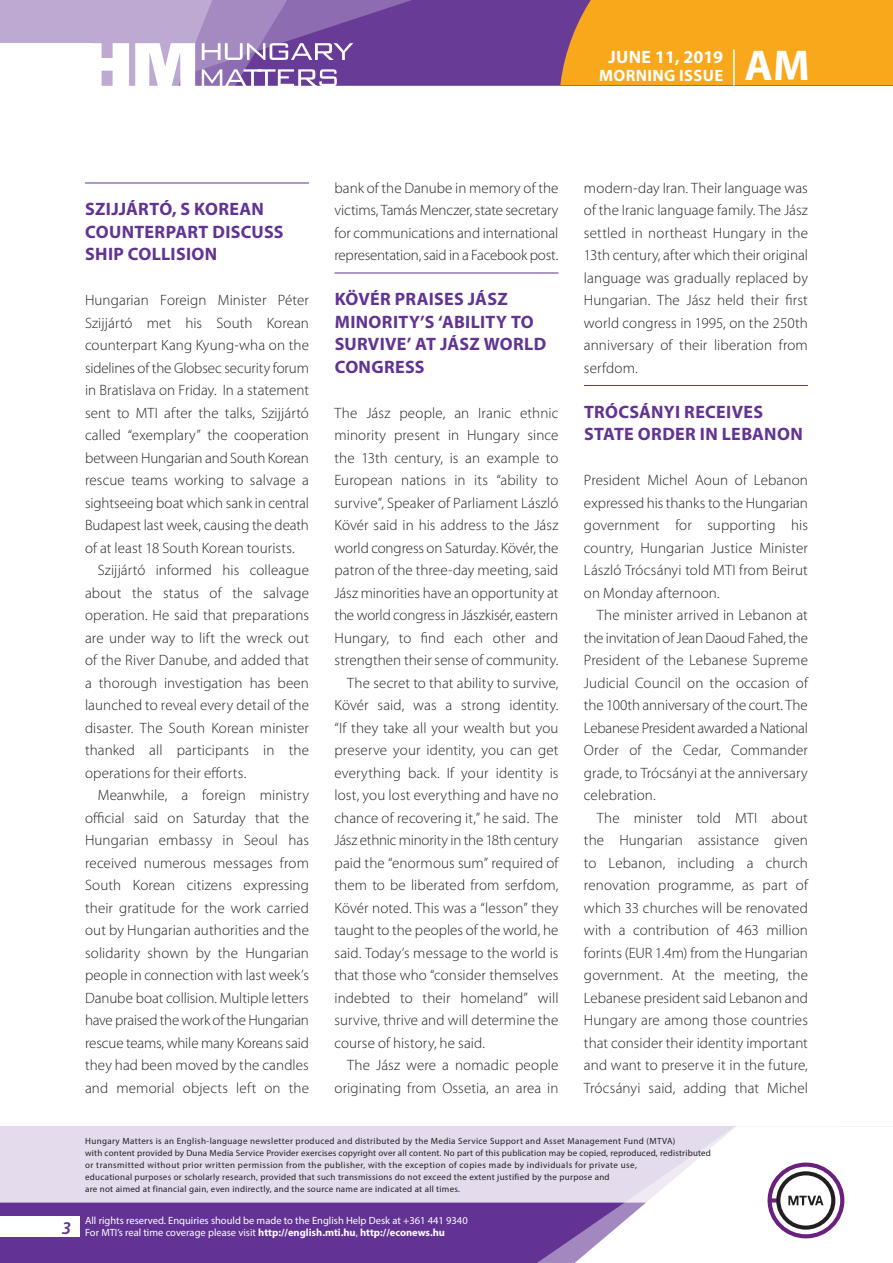
<style>
.page{position:relative;width:893px;height:1263px;background:#fff}
.page>*{position:absolute;margin:0;border:0;box-sizing:border-box;transform-origin:0 0}
.t1{font:700 43.35px "Myriad Pro";color:#fff}
._01_cimsor{font:700 18px/22.5px "Myriad Pro";letter-spacing:.015em;color:#623393}
.t2{font:700 18px "Myriad Pro";color:#fff}
.t3{font:italic 600 18px "Myriad Pro";color:#623393}
.t4{font:700 16.5px "Myriad Pro";letter-spacing:.02em;color:#fff}
._03_kenyer_szöveg-2{font:300 15px/22.5px "Myriad Pro";letter-spacing:.01em;color:#231f20;text-align:justify}
._03_kenyer_szöveg-1{font:300 15px/22.5px "Myriad Pro";letter-spacing:.005em;color:#231f20;text-align:justify}
.t5{font:10.5px/12px "Myriad Pro";color:#fff}
.t6{font:9px/12px "Myriad Pro";letter-spacing:.03em;color:#231f20}
.s1{font-weight:700}
</style>
<div class="page">
<div style="left:0;top:1126px;width:893px;height:137px;background:#e4dcec"></div>
<div style="left:0;top:1202px;width:506px;height:61px;background:#623393"></div>
<svg style="left:506px;top:1202px;width:69px;height:61px;fill:#623393"></svg>
<svg style="left:575px;top:1126px;width:318px;height:137px"></svg>
<div style="left:0;top:1216px;width:79px;height:20px;background:#fff"></div>
<div style="left:0;top:0;width:893px;height:85px;background:#683b97"></div>
<div style="left:560px;top:0;width:333px;height:85px;background:#f9a71b"></div>
<hr style="left:733px;top:49px;width:2px;height:37px;background:#fff">
<svg style="left:0;top:0;width:479px;height:86px"></svg>
<hr style="left:85px;top:183px;width:224px;height:1px;background:#623393">
<hr style="left:334px;top:273px;width:224px;height:1px;background:#623393">
<hr style="left:584px;top:385px;width:224px;height:1px;background:#623393">
<p class="t2" style="left:608px;top:45px;width:116px">June 11, 2019</p>
<p class="t4" style="left:599px;top:65px;width:114px">MORNING ISSUE</p>
<h1 class="t1" style="left:745px;top:37px;width:67px">AM</h1>
<p class="_01_cimsor" style="left:85px;top:197px;width:200px">SZIJJÁRTÓ, S KOREAN<br>COUNTERPART DISCUSS<br>SHIP COLLISION</p>
<p class="_03_kenyer_szöveg-1" style="left:85px;top:289px;width:225px">Hungarian Foreign Minister Péter Szijjártó met his South Korean counterpart Kang Kyung-wha on the sidelines of the Globsec security forum in Bratislava on Friday. In a statement sent to MTI after the talks, Szijjártó called “exemplary” the cooperation between Hungarian and South Korean rescue teams working to salvage a sightseeing boat which sank in central Budapest last week, causing the death of at least 18 South Korean tourists.</p>
<p class="_03_kenyer_szöveg-2" style="left:85px;top:559px;width:225px;text-indent:13px">Szijjártó informed his colleague about the status of the salvage operation. He said that preparations are under way to lift the wreck out of the River Danube, and added that a thorough investigation has been launched to reveal every detail of the disaster. The South Korean minister thanked all participants in the operations for their efforts.</p>
<p class="_03_kenyer_szöveg-2" style="left:85px;top:784px;width:225px;text-indent:13px">Meanwhile, a foreign ministry official said on Saturday that the Hungarian embassy in Seoul has received numerous messages from South Korean citizens expressing their gratitude for the work carried out by Hungarian authorities and the solidarity shown by the Hungarian people in connection with last week’s Danube boat collision. Multiple letters have praised the work of the Hungarian rescue teams, while many Koreans said they had been moved by the candles and memorial objects left on the</p>
<p class="_03_kenyer_szöveg-2" style="left:334px;top:176px;width:225px">bank of the Danube in memory of the victims, Tamás Menczer, state secretary for communications and international representation, said in a Facebook post.</p>
<p class="_01_cimsor" style="left:335px;top:287px;width:213px">KÖVÉR PRAISES JÁSZ<br>MINORITY’S ‘ABILITY TO<br>SURVIVE’ AT JÁSZ WORLD<br>CONGRESS</p>
<p class="_03_kenyer_szöveg-1" style="left:334px;top:401px;width:225px">The Jász people, an Iranic ethnic minority present in Hungary since the 13th century, is an example to European nations in its “ability to survive”, Speaker of Parliament László Kövér said in his address to the Jász world congress on Saturday. Kövér, the patron of the three-day meeting, said Jász minorities have an opportunity at the world congress in Jászkisér, eastern Hungary, to find each other and strengthen their sense of community.</p>
<p class="_03_kenyer_szöveg-2" style="left:334px;top:671px;width:225px;text-indent:13px">The secret to that ability to survive, Kövér said, was a strong identity. “If they take all your wealth but you preserve your identity, you can get everything back. If your identity is lost, you lost everything and have no chance of recovering it,” he said. The Jász ethnic minority in the 18th century paid the “enormous sum” required of them to be liberated from serfdom, Kövér noted. This was a “lesson” they taught to the peoples of the world, he said. Today’s message to the world is that those who “consider themselves indebted to their homeland” will survive, thrive and will determine the course of history, he said.</p>
<p class="_03_kenyer_szöveg-2" style="left:334px;top:1054px;width:225px;text-align:right">The Jász were a nomadic people originating from Ossetia, an area in</p>
<p class="_03_kenyer_szöveg-2" style="left:584px;top:176px;width:225px">modern-day Iran. Their language was of the Iranic language family. The Jász settled in northeast Hungary in the 13th century, after which their original language was gradually replaced by Hungarian. The Jász held their first world congress in 1995, on the 250th anniversary of their liberation from serfdom.</p>
<p class="_01_cimsor" style="left:584px;top:400px;width:218px">TRÓCSÁNYI RECEIVES<br>STATE ORDER IN LEBANON</p>
<p class="_03_kenyer_szöveg-1" style="left:584px;top:469px;width:225px">President Michel Aoun of Lebanon expressed his thanks to the Hungarian government for supporting his country, Hungarian Justice Minister László Trócsányi told MTI from Beirut on Monday afternoon.</p>
<p class="_03_kenyer_szöveg-2" style="left:584px;top:604px;width:225px;text-indent:13px">The minister arrived in Lebanon at the invitation of Jean Daoud Fahed, the President of the Lebanese Supreme Judicial Council on the occasion of the 100th anniversary of the court. The Lebanese President awarded a National Order of the Cedar, Commander grade, to Trócsányi at the anniversary celebration.</p>
<p class="_03_kenyer_szöveg-2" style="left:584px;top:806px;width:225px;text-indent:13px">The minister told MTI about the Hungarian assistance given to Lebanon, including a church renovation programme, as part of which 33 churches will be renovated with a contribution of 463 million forints (EUR 1.4m) from the Hungarian government. At the meeting, the Lebanese president said Lebanon and Hungary are among those countries that consider their identity important and want to preserve it in the future, Trócsányi said, adding that Michel</p>
<p class="t3" style="left:62px;top:1217px;width:11px">3</p>
<p class="t6" style="left:85px;top:1134px;width:627px">Hungary Matters is an English-language newsletter produced and distributed by the Media Service Support and Asset Management Fund (MTVA)<br>with content provided by Duna Media Service Provider exercises copyright over all content. No part of this publication may be copied, reproduced, redistributed or transmitted without prior written permission from the publisher, with the exception of copies made by individuals for private use,<br>educational purposes or scholarly research, provided that such transmissions do not exceed the extent justified by the purpose and<br>are not aimed at financial gain, even indirectly, and the source name are indicated at all times.</p>
<p class="t5" style="left:85px;top:1214px;width:384px">All rights reserved. Enquiries should be made to the English Help Desk at +361 441 9340<br>For MTI’s real time coverage please visit <span class="s1">http://english.mti.hu</span>, <span class="s1">http://econews.hu</span></p>
</div>
